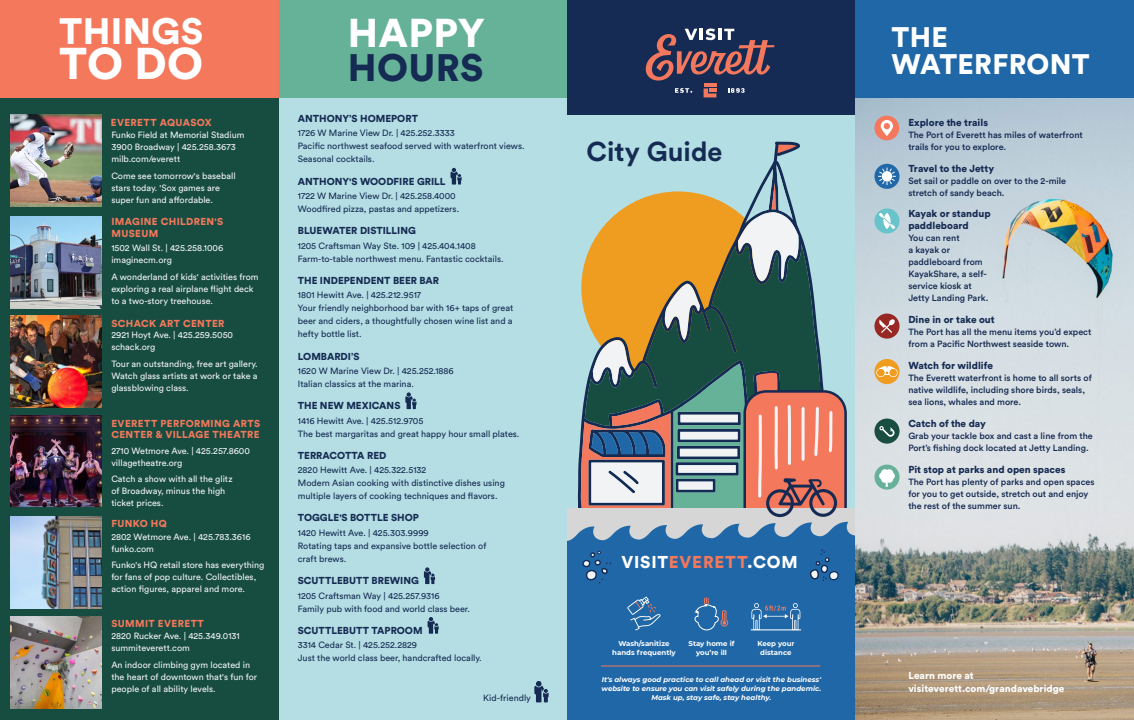
<style>
.page{position:relative;width:1134px;height:720px;background:#fff}
.page>*{position:absolute;margin:0;border:0;box-sizing:border-box;transform-origin:0 0}
.t1{font:900 44px "Circular Std";color:#fff}
.t2{font:900 39.8px "Circular Std";letter-spacing:.01em;color:#fff}
.t3{font:900 37.9px "Circular Std";letter-spacing:.01em;color:#162b53}
.t4{font:900 36.4px "Circular Std";letter-spacing:.01em;color:#fff}
.t5{font:900 28px/27px "Circular Std";letter-spacing:.01em;color:#fff}
.t6{font:700 27px "Circular Std";color:#162b53}
.t7{font:900 17px "Circular Std";letter-spacing:.05em;color:#fff}
.t8{font:900 10px/12px "Circular Std";color:#162b53}
.t9{font:900 10px/12px "Circular Std";letter-spacing:.035em;color:#f4785c}
.t10{font:900 10px/13px "Circular Std";color:#fff}
.t11{font:9px/13.1px "Circular Std";color:#162b53}
.t12{font:9px/12px "Circular Std";color:#f1f3f4}
.t13{font:500 9px/12px "Circular Std";color:#162b53}
.t14{font:italic 700 7px/9px "Montserrat";color:#fff;text-align:center}
.t15{font:700 7px/9px "Montserrat";color:#fff;text-align:center}
.s1{color:#f4785c}
</style>
<div class="page">
<div style="left:0;top:0;width:294px;height:720px;background:#174d41"></div>
<div style="left:279px;top:0;width:288px;height:720px;background:#b4dee3"></div>
<div style="left:279px;top:0;width:288px;height:97px;background:#66b299"></div>
<div style="left:0;top:0;width:279px;height:97px;background:#f4785c"></div>
<div style="left:567px;top:0;width:288px;height:720px;background:#b3dee3"></div>
<img style="left:855px;top:97px;width:279px;height:623px">
<div style="left:855px;top:0;width:279px;height:97px;background:#2067a7"></div>
<svg style="left:451px;top:168px;width:11px;height:17px"></svg>
<svg style="left:405px;top:392px;width:11px;height:17px"></svg>
<svg style="left:424px;top:567px;width:11px;height:17px"></svg>
<svg style="left:428px;top:617px;width:11px;height:17px"></svg>
<img style="left:10px;top:216px;width:92px;height:92px">
<img style="left:10px;top:316px;width:92px;height:91px">
<img style="left:10px;top:415px;width:92px;height:92px">
<img style="left:10px;top:517px;width:92px;height:91px">
<img style="left:10px;top:617px;width:92px;height:91px">
<img style="left:10px;top:115px;width:92px;height:91px">
<svg style="left:534px;top:681px;width:15px;height:21px"></svg>
<div style="left:567px;top:0;width:288px;height:115px;background:#162b53"></div>
<hr style="left:704px;top:83px;width:12px;height:4px;background:#f4785d">
<svg style="left:704px;top:88px;width:12px;height:9px"></svg>
<svg style="left:728px;top:88px;width:17px;height:5px"></svg>
<svg style="left:646px;top:29px;width:129px;height:52px"></svg>
<svg style="left:675px;top:88px;width:17px;height:5px"></svg>
<div style="left:567px;top:508px;width:288px;height:37px;background:#d6d6d6"></div>
<div style="left:567px;top:522px;width:288px;height:198px;background:#2067a7"></div>
<svg style="left:578px;top:142px;width:269px;height:375px"></svg>
<svg style="left:578px;top:551px;width:33px;height:32px"></svg>
<svg style="left:810px;top:549px;width:29px;height:32px"></svg>
<svg style="left:692px;top:597px;width:36px;height:34px"></svg>
<svg style="left:627px;top:597px;width:34px;height:33px"></svg>
<hr style="left:751px;top:629px;width:50px;height:1px;background:#fff">
<svg style="left:751px;top:603px;width:49px;height:27px"></svg>
<hr style="left:601px;top:666px;width:219px;height:1px;background:#f4785d">
<div style="left:874px;top:465px;width:26px;height:25px;background:#67b19a;border-radius:50%"></div>
<svg style="left:879px;top:469px;width:16px;height:18px"></svg>
<div style="left:874px;top:314px;width:26px;height:25px;background:#972824;border-radius:50%"></div>
<svg style="left:879px;top:319px;width:16px;height:14px"></svg>
<svg style="left:874px;top:116px;width:25px;height:24px"></svg>
<div style="left:874px;top:419px;width:26px;height:25px;background:#194d40;border-radius:50%"></div>
<svg style="left:879px;top:426px;width:16px;height:11px"></svg>
<div style="left:874px;top:208px;width:26px;height:25px;background:#68c4ca;border-radius:50%"></div>
<svg style="left:879px;top:213px;width:16px;height:16px"></svg>
<div style="left:874px;top:359px;width:26px;height:25px;background:#ef9c20;border-radius:50%"></div>
<svg style="left:876px;top:366px;width:22px;height:11px"></svg>
<svg style="left:874px;top:164px;width:26px;height:25px"></svg>
<svg style="left:878px;top:167px;width:18px;height:19px"></svg>
<div style="left:882px;top:171px;width:10px;height:11px;background:#fff;border-radius:50%"></div>
<h3 class="t4" style="left:59px;top:7px;width:145px">THINGS</h3>
<h1 class="t1" style="left:59px;top:34px;width:145px">TO DO</h1>
<p class="t9" style="left:111px;top:116px;width:102px">EVERETT AQUASOX</p>
<p class="t12" style="left:111px;top:129px;width:135px">Funko Field at Memorial Stadium<br>3900 Broadway | 425.258.3673 milb.com/everett</p>
<p class="t12" style="left:111px;top:169px;width:126px">Come see tomorrow's baseball stars today. 'Sox games are super fun and affordable.</p>
<p class="t9" style="left:111px;top:216px;width:113px">IMAGINE CHILDREN'S<br>MUSEUM</p>
<p class="t12" style="left:111px;top:242px;width:113px">1502 Wall St. | 425.258.1006 imaginecm.org</p>
<p class="t12" style="left:111px;top:271px;width:149px">A wonderland of kids' activities from exploring a real airplane flight deck to a two-story treehouse.</p>
<p class="t12" style="left:111px;top:329px;width:123px">2921 Hoyt Ave. | 425.259.5050 schack.org</p>
<p class="t12" style="left:111px;top:358px;width:148px;text-align:justify">Tour an outstanding, free art gallery.<br>Watch glass artists at work or take a glassblowing class.</p>
<p class="t9" style="left:111px;top:317px;width:115px">SCHACK ART CENTER</p>
<p class="t9" style="left:111px;top:418px;width:150px;line-height:11px">EVERETT PERFORMING ARTS<br>CENTER &amp; VILLAGE THEATRE</p>
<p class="t12" style="left:111px;top:444px;width:140px">2710 Wetmore Ave. | 425.257.8600 villagetheatre.org</p>
<p class="t12" style="left:111px;top:473px;width:123px">Catch a show with all the glitz of Broadway, minus the high ticket prices.</p>
<p class="t12" style="left:111px;top:530px;width:141px">2802 Wetmore Ave. | 425.783.3616 funko.com</p>
<p class="t12" style="left:111px;top:559px;width:155px">Funko's HQ retail store has everything for fans of pop culture. Collectibles, action figures, apparel and more.</p>
<p class="t12" style="left:111px;top:630px;width:130px">2820 Rucker Ave. | 425.349.0131 summiteverett.com</p>
<p class="t12" style="left:111px;top:659px;width:147px">An indoor climbing gym located in the heart of downtown that's fun for people of all ability levels.</p>
<p class="t9" style="left:111px;top:517px;width:57px">FUNKO HQ</p>
<p class="t9" style="left:111px;top:617px;width:94px">SUMMIT EVERETT</p>
<h2 class="t2" style="left:348px;top:6px;width:138px">HAPPY</h2>
<h3 class="t3" style="left:348px;top:42px;width:137px">HOURS</h3>
<p class="t8" style="left:298px;top:112px;width:122px">ANTHONY’S HOMEPORT</p>
<p class="t11" style="left:298px;top:127px;width:228px">1726 W Marine View Dr. | 425.252.3333<br>Pacific northwest seafood served with waterfront views.<br>Seasonal cocktails.</p>
<p class="t8" style="left:298px;top:175px;width:149px">ANTHONY'S WOODFIRE GRILL</p>
<p class="t11" style="left:298px;top:189px;width:163px">1722 W Marine View Dr. | 425.258.4000<br>Woodfired pizza, pastas and appetizers.</p>
<p class="t8" style="left:298px;top:224px;width:120px">BLUEWATER DISTILLING</p>
<p class="t11" style="left:298px;top:239px;width:207px">1205 Craftsman Way Ste. 109 | 425.404.1408<br>Farm-to-table northwest menu. Fantastic cocktails.</p>
<p class="t8" style="left:298px;top:274px;width:143px">THE INDEPENDENT BEER BAR</p>
<p class="t11" style="left:298px;top:288px;width:217px">1801 Hewitt Ave. | 425.212.9517<br>Your friendly neighborhood bar with 16+ taps of great beer and ciders, a thoughtfully chosen wine list and a hefty bottle list.</p>
<p class="t8" style="left:298px;top:350px;width:63px">LOMBARDI’S</p>
<p class="t11" style="left:298px;top:364px;width:158px">1620 W Marine View Dr. | 425.252.1886<br>Italian classics at the marina.</p>
<p class="t8" style="left:298px;top:399px;width:104px">THE NEW MEXICANS</p>
<p class="t11" style="left:298px;top:414px;width:223px">1416 Hewitt Ave. | 425.512.9705<br>The best margaritas and great happy hour small plates.</p>
<p class="t8" style="left:298px;top:449px;width:90px">TERRACOTTA RED</p>
<p class="t11" style="left:298px;top:463px;width:209px">2820 Hewitt Ave. | 425.322.5132<br>Modern Asian cooking with distinctive dishes using multiple layers of cooking techniques and flavors.</p>
<p class="t8" style="left:298px;top:512px;width:123px">TOGGLE'S BOTTLE SHOP</p>
<p class="t11" style="left:298px;top:526px;width:190px">1420 Hewitt Ave. | 425.303.9999<br>Rotating taps and expansive bottle selection of craft brews.</p>
<p class="t8" style="left:298px;top:574px;width:123px">SCUTTLEBUTT BREWING</p>
<p class="t11" style="left:298px;top:589px;width:174px">1205 Craftsman Way | 425.257.9316<br>Family pub with food and world class beer.</p>
<p class="t8" style="left:298px;top:624px;width:126px">SCUTTLEBUTT TAPROOM</p>
<p class="t11" style="left:298px;top:638px;width:185px">3314 Cedar St. | 425.252.2829<br>Just the world class beer, handcrafted locally.</p>
<p class="t11" style="left:483px;top:691px;width:49px">Kid-friendly</p>
<h3 class="t6" style="left:586px;top:134px;width:138px">City Guide</h3>
<h3 class="t7" style="left:621px;top:551px;width:178px">VISIT<span class="s1">EVERETT</span>.COM</h3>
<p class="t15" style="left:612px;top:638px;width:65px">Wash/sanitize hands frequently</p>
<p class="t14" style="left:602px;top:674px;width:221px">It's always good practice to call ahead or visit the business' website to ensure you can visit safely during the pandemic.<br>Mask up, stay safe, stay healthy.</p>
<p class="t15" style="left:689px;top:638px;width:47px">Stay home if you’re ill</p>
<p class="t15" style="left:757px;top:638px;width:39px">Keep your distance</p>
<h3 class="t5" style="left:892px;top:23px;width:200px">THE<br>WATERFRONT</h3>
<p class="t8" style="left:908px;top:117px;width:81px">Explore the trails</p>
<p class="t13" style="left:908px;top:129px;width:176px">The Port of Everett has miles of waterfront trails for you to explore.</p>
<p class="t8" style="left:908px;top:163px;width:87px">Travel to the Jetty</p>
<p class="t13" style="left:908px;top:175px;width:159px">Set sail or paddle on over to the 2-mile stretch of sandy beach.</p>
<p class="t8" style="left:908px;top:208px;width:84px">Kayak or standup paddleboard</p>
<p class="t13" style="left:908px;top:232px;width:82px">You can rent<br>a kayak or paddleboard from<br>KayakShare, a self&shy;service kiosk at<br>Jetty Landing Park.</p>
<p class="t8" style="left:908px;top:314px;width:88px">Dine in or take out</p>
<p class="t13" style="left:908px;top:326px;width:185px">The Port has all the menu items you’d expect from a Pacific Northwest seaside town.</p>
<p class="t8" style="left:908px;top:360px;width:86px">Watch for wildlife</p>
<p class="t13" style="left:908px;top:372px;width:185px">The Everett waterfront is home to all sorts of native wildlife, including shore birds, seals, sea lions, whales and more.</p>
<p class="t8" style="left:908px;top:418px;width:79px">Catch of the day</p>
<p class="t13" style="left:908px;top:430px;width:186px">Grab your tackle box and cast a line from the<br>Port’s fishing dock located at Jetty Landing.</p>
<p class="t8" style="left:908px;top:464px;width:159px">Pit stop at parks and open spaces</p>
<p class="t13" style="left:908px;top:476px;width:188px">The Port has plenty of parks and open spaces for you to get outside, stretch out and enjoy the rest of the summer sun.</p>
<p class="t10" style="left:908px;top:669px;width:158px">Learn more at visiteverett.com/grandavebridge</p>
</div>
